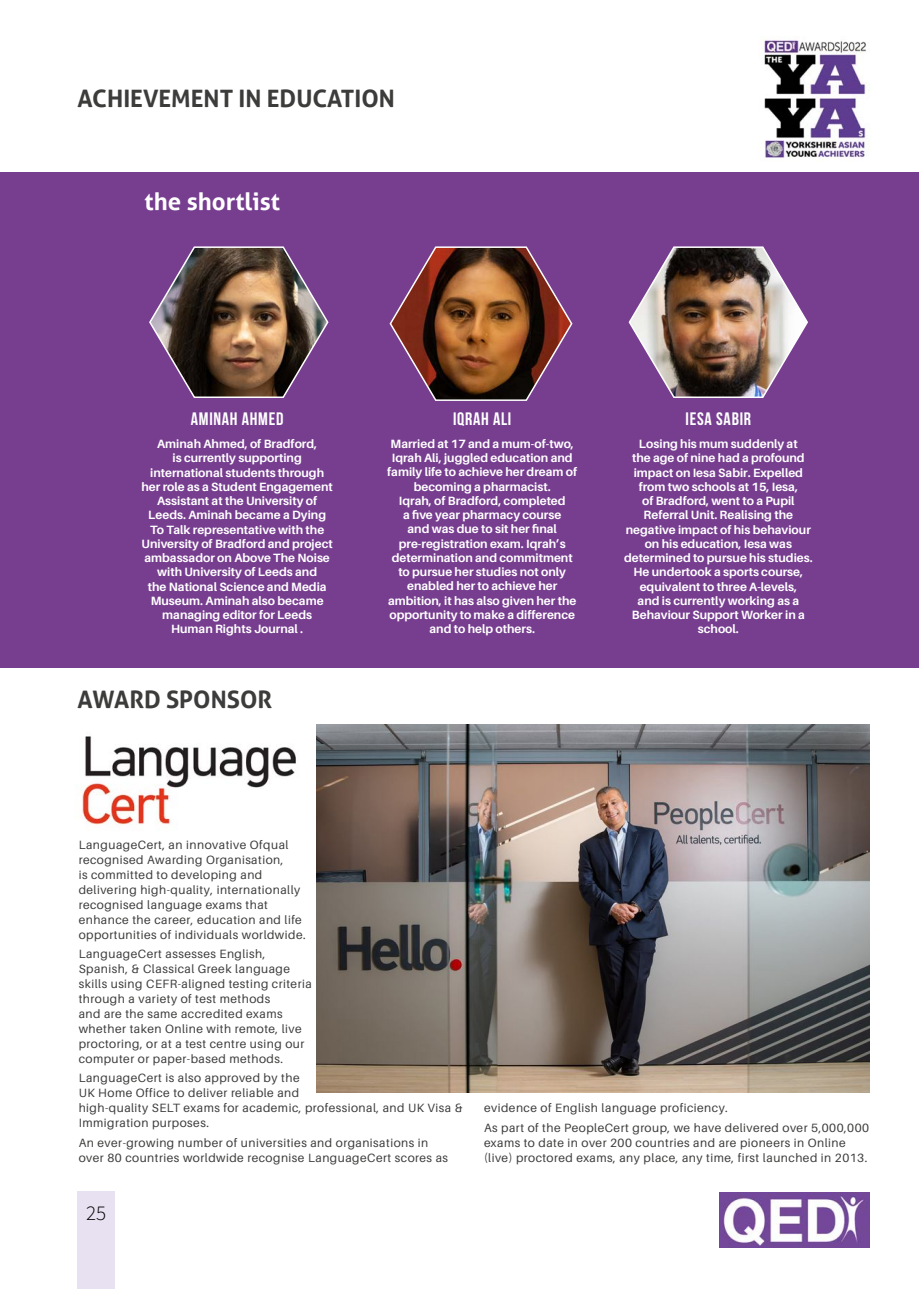
<style>
.page{position:relative;width:919px;height:1289px;background:#fff}
.page>*{position:absolute;margin:0;border:0;box-sizing:border-box;transform-origin:0 0}
.t1{font:700 24px "Aller";color:#3c3c3b}
.t2{font:700 24px "Aller";color:#fff}
.t3{font:21px "Source Sans Variable";color:#000}
.t4{font:700 18px "Bebas Neue";letter-spacing:.04em;color:#fff}
.t5{font:700 12px/14.2px "Aileron";color:#fff;text-align:center}
.t6{font:12px/15px "Aileron";letter-spacing:.04em;color:#3c3c3b}
</style>
<div class="page">
<div style="left:77px;top:1191px;width:38px;height:97px;background:#e8e1f1"></div>
<img style="left:719px;top:1192px;width:150px;height:55px">
<img style="left:759px;top:36px;width:108px;height:124px">
<div style="left:0;top:172px;width:918px;height:496px;background:#773e90"></div>
<img style="left:82px;top:736px;width:214px;height:94px">
<img style="left:317px;top:724px;width:552px;height:368px">
<img style="left:149px;top:246px;width:180px;height:152px">
<img style="left:389px;top:246px;width:184px;height:155px">
<img style="left:628px;top:246px;width:180px;height:152px">
<h1 class="t1" style="left:78px;top:84px;width:319px">ACHIEVEMENT IN EDUCATION</h1>
<h1 class="t2" style="left:145px;top:187px;width:137px">the shortlist</h1>
<h3 class="t4" style="left:191px;top:409px;width:94px">AMINAH AHMED</h3>
<h3 class="t4" style="left:453px;top:409px;width:60px">IQRAH ALI</h3>
<h3 class="t4" style="left:685px;top:409px;width:67px">IESA SABIR</h3>
<p class="t5" style="left:141px;top:437px;width:193px">Aminah Ahmed, of Bradford,<br>is currently supporting international students through her role as a Student Engagement<br>Assistant at the University of<br>Leeds. Aminah became a Dying<br>To Talk representative with the<br>University of Bradford and project ambassador on Above The Noise with University of Leeds and<br>the National Science and Media<br>Museum. Aminah also became managing editor for Leeds<br>Human Rights Journal .</p>
<p class="t5" style="left:387px;top:437px;width:191px">Married at 17 and a mum-of-two,<br>Iqrah Ali, juggled education and family life to achieve her dream of becoming a pharmacist.<br>Iqrah, of Bradford, completed<br>a five year pharmacy course<br>and was due to sit her final pre-registration exam. Iqrah’s determination and commitment to pursue her studies not only enabled her to achieve her ambition, it has also given her the opportunity to make a difference and to help others.</p>
<h1 class="t1" style="left:78px;top:684px;width:196px">AWARD SPONSOR</h1>
<p class="t5" style="left:624px;top:437px;width:190px">Losing his mum suddenly at<br>the age of nine had a profound impact on Iesa Sabir. Expelled from two schools at 15, Iesa,<br>of Bradford, went to a Pupil<br>Referral Unit. Realising the negative impact of his behaviour on his education, Iesa was determined to pursue his studies.<br>He undertook a sports course, equivalent to three A-levels,<br>and is currently working as a<br>Behaviour Support Worker in a school.</p>
<p class="t6" style="left:79px;top:837px;width:228px">LanguageCert, an innovative Ofqual recognised Awarding Organisation,<br>is committed to developing and delivering high-quality, internationally recognised language exams that enhance the career, education and life opportunities of individuals worldwide.</p>
<p class="t6" style="left:79px;top:946px;width:235px">LanguageCert assesses English, Spanish, &amp; Classical Greek language skills using CEFR-aligned testing criteria through a variety of test methods<br>and are the same accredited exams whether taken Online with remote, live proctoring, or at a test centre using our computer or paper-based methods.</p>
<p class="t6" style="left:79px;top:1070px;width:385px">LanguageCert is also approved by the<br>UK Home Office to deliver reliable and<br>high-quality SELT exams for academic, professional, and UK Visa &amp; Immigration purposes.</p>
<p class="t6" style="left:79px;top:1134px;width:371px">An ever-growing number of universities and organisations in over 80 countries worldwide recognise LanguageCert scores as</p>
<h2 class="t3" style="left:86px;top:1200px;width:22px">25</h2>
<p class="t6" style="left:484px;top:1098px;width:386px;line-height:19.2px">evidence of English language proficiency.<br>As part of the PeopleCert group, we have delivered over 5,000,000</p>
<p class="t6" style="left:484px;top:1134px;width:385px">exams to date in over 200 countries and are pioneers in Online (live) proctored exams, any place, any time, first launched in 2013.</p>
</div>
